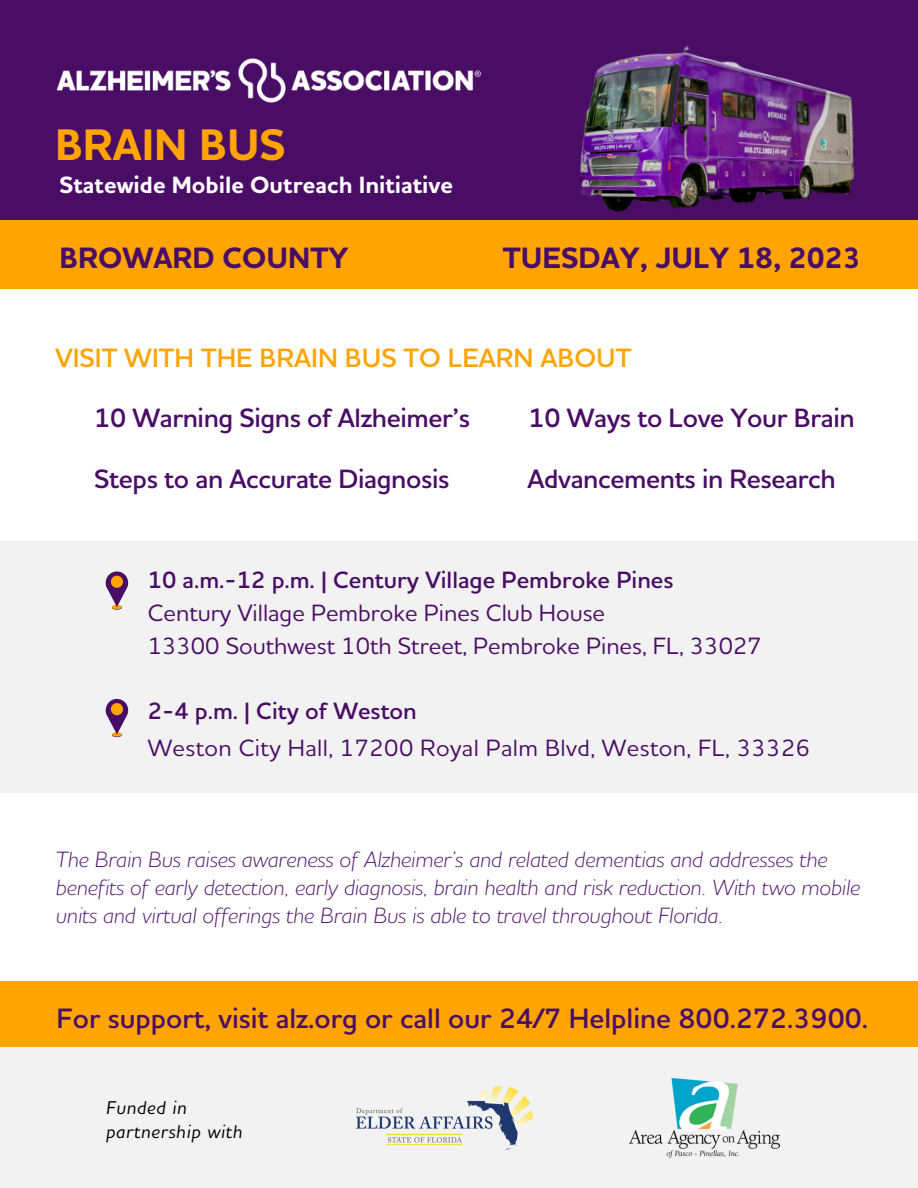
<style>
.page{position:relative;width:918px;height:1188px;background:#fff}
.page>*{position:absolute;margin:0;border:0;box-sizing:border-box;transform-origin:0 0}
.t1{font:700 45px "Houschka Alt Pro";color:#ffa400}
.t2{font:700 30px "Houschka Alt Pro";color:#4a0d66}
.t3{font:600 28.5px "Houschka Alt Pro";color:#4a0d66}
.t4{font:600 27px "Houschka Alt Pro";letter-spacing:-.015em;color:#4a0d66}
.t5{font:600 27px "Houschka Alt Pro";color:#ffa400}
.t6{font:500 24px "Houschka Alt Pro";color:#4a0d66}
.t7{font:600 24px "Houschka Alt Pro";color:#4a0d66}
.t8{font:700 24px "Houschka Alt Pro";color:#fff}
.t9{font:italic 300 22.5px/28.2px "Houschka Alt Pro";color:#4a0d66}
.t10{font:italic 500 18.9px/24.3px "Houschka Alt Pro";letter-spacing:.04em;color:#000}
</style>
<div class="page">
<div style="left:0;top:0;width:918px;height:233px;background:#4a0d66"></div>
<div style="left:0;top:221px;width:918px;height:68px;background:#ffa400"></div>
<div style="left:0;top:981px;width:918px;height:75px;background:#ffa400"></div>
<div style="left:0;top:541px;width:918px;height:252px;background:#f2f2f2"></div>
<img style="left:29px;top:58px;width:475px;height:163px">
<img style="left:580px;top:45px;width:275px;height:167px">
<div style="left:0;top:1048px;width:918px;height:140px;background:#f2f2f2"></div>
<img style="left:356px;top:1086px;width:177px;height:63px">
<img style="left:629px;top:1079px;width:151px;height:78px">
<div style="left:112px;top:605px;width:10px;height:5px;background:#9f563b;border-radius:50%"></div>
<svg style="left:112px;top:605px;width:10px;height:4px"></svg>
<svg style="left:106px;top:571px;width:22px;height:36px"></svg>
<div style="left:111px;top:576px;width:12px;height:12px;background:#ffa400;border-radius:50%"></div>
<svg style="left:112px;top:732px;width:10px;height:5px"></svg>
<svg style="left:106px;top:699px;width:22px;height:35px"></svg>
<div style="left:111px;top:703px;width:12px;height:12px;background:#ffa400;border-radius:50%"></div>
<p class="t1" style="left:55px;top:116px;width:232px">BRAIN BUS</p>
<p class="t8" style="left:60px;top:170px;width:395px">Statewide Mobile Outreach Initiative</p>
<p class="t2" style="left:60px;top:239px;width:290px">BROWARD COUNTY</p>
<p class="t2" style="left:503px;top:239px;width:360px">TUESDAY, JULY 18, 2023</p>
<p class="t5" style="left:55px;top:340px;width:578px">VISIT WITH THE BRAIN BUS TO LEARN ABOUT</p>
<p class="t4" style="left:94px;top:401px;width:377px">10 Warning Signs of Alzheimer’s</p>
<p class="t4" style="left:529px;top:401px;width:328px">10 Ways to Love Your Brain</p>
<p class="t4" style="left:94px;top:462px;width:357px">Steps to an Accurate Diagnosis</p>
<p class="t4" style="left:527px;top:462px;width:310px">Advancements in Research</p>
<p class="t7" style="left:148px;top:565px;width:527px">10 a.m.-12 p.m. | Century Village Pembroke Pines</p>
<p class="t6" style="left:148px;top:598px;width:459px">Century Village Pembroke Pines Club House</p>
<p class="t6" style="left:148px;top:630px;width:616px">13300 Southwest 10th Street, Pembroke Pines, FL, 33027</p>
<p class="t7" style="left:148px;top:695px;width:271px">2-4 p.m. | City of Weston</p>
<p class="t6" style="left:148px;top:733px;width:664px">Weston City Hall, 17200 Royal Palm Blvd, Weston, FL, 33326</p>
<p class="t9" style="left:56px;top:845px;width:806px">The Brain Bus raises awareness of Alzheimer’s and related dementias and addresses the benefits of early detection, early diagnosis, brain health and risk reduction. With two mobile units and virtual offerings the Brain Bus is able to travel throughout Florida.</p>
<p class="t3" style="left:57px;top:1000px;width:813px">For support, visit alz.org or call our 24/7 Helpline 800.272.3900.</p>
<p class="t10" style="left:106px;top:1094px;width:138px">Funded in partnership with</p>
</div>
